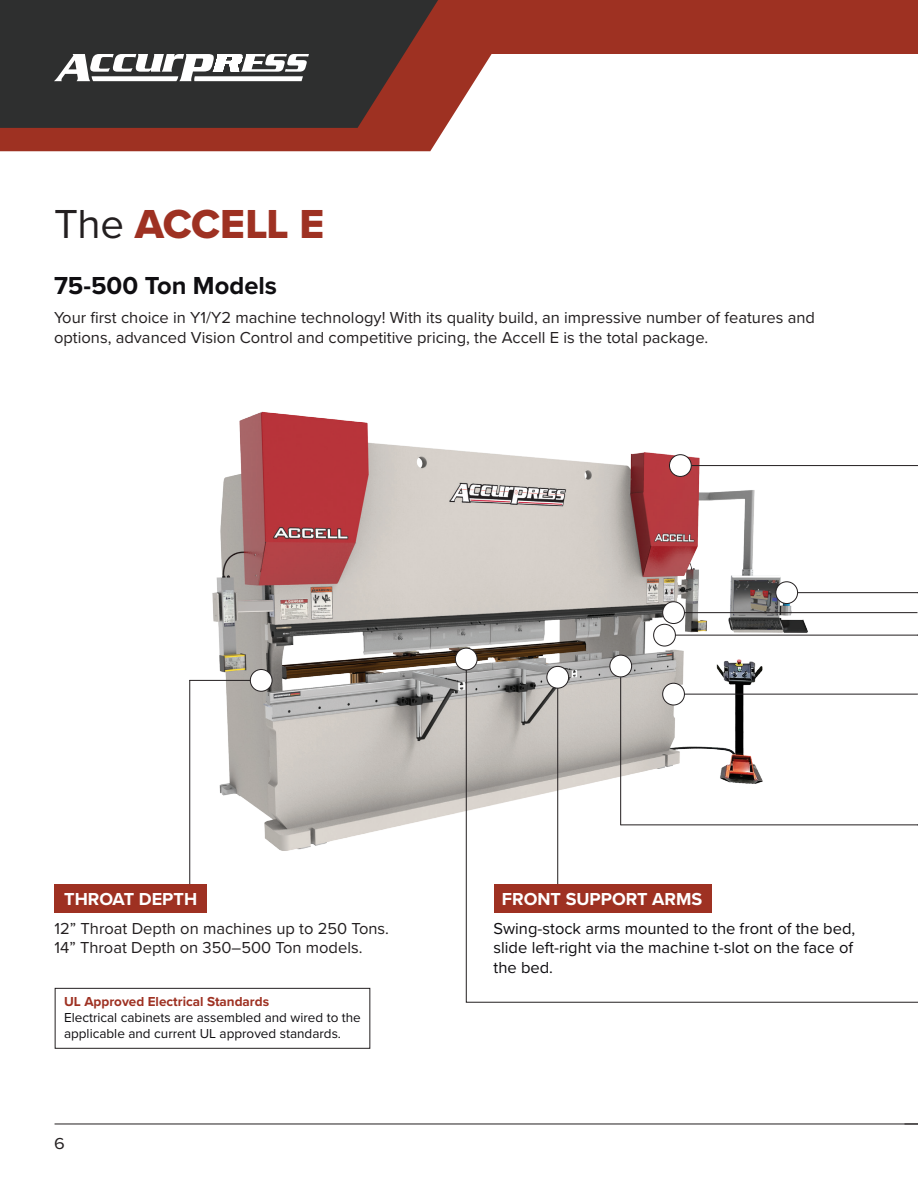
<style>
.page{position:relative;width:918px;height:1188px;background:#fff}
.page>*{position:absolute;margin:0;border:0;box-sizing:border-box;transform-origin:0 0}
.t1{font:42px "Proxima Nova Extrabld";letter-spacing:-.015em;color:#9e3122}
.t2{font:700 25.5px "Proxima Nova";color:#0f0e11}
.t3{font:700 18px "Proxima Nova";color:#fff}
.Body_Copy{font:16.5px/19.8px "Proxima Nova";color:#231f20}
.t4{font:16.5px/19.8px "Proxima Nova";color:#0f0e11}
.Body_Copy-2{font:16.5px "Proxima Nova";color:#231f20;scale:1.1 1}
.t5{font:13.5px/16.2px "Proxima Nova";color:#0f0e11}
.t6{font:700 13.5px "Proxima Nova";color:#9e3122}
.s1{font-family:"Proxima Nova";color:#231f20}
</style>
<div class="page">
<img style="left:204px;top:411px;width:616px;height:449px">
<hr style="left:691px;top:465px;width:227px;height:1px;background:#231f20">
<hr style="left:798px;top:592px;width:120px;height:1px;background:#231f20">
<hr style="left:189px;top:680px;width:72px;height:1px;background:#231f20">
<hr style="left:189px;top:680px;width:1px;height:205px;background:#231f20">
<svg style="left:466px;top:669px;width:452px;height:334px"></svg>
<hr style="left:679px;top:612px;width:238px;height:1px;background:#231f20">
<hr style="left:670px;top:635px;width:248px;height:1px;background:#231f20">
<hr style="left:621px;top:824px;width:297px;height:1px;background:#231f20">
<hr style="left:620px;top:677px;width:1px;height:148px;background:#231f20">
<div style="left:776px;top:582px;width:22px;height:22px;background:#fff;border-radius:50%"></div>
<div style="left:775px;top:581px;width:23px;height:23px;border:1px solid #231f20;border-radius:50%"></div>
<div style="left:250px;top:670px;width:22px;height:21px;background:#fff;border-radius:50%"></div>
<div style="left:250px;top:669px;width:22px;height:23px;border:1px solid #231f20;border-radius:50%"></div>
<div style="left:455px;top:648px;width:22px;height:22px;background:#fff;border-radius:50%"></div>
<div style="left:455px;top:648px;width:23px;height:22px;border:1px solid #231f20;border-radius:50%"></div>
<div style="left:669px;top:455px;width:22px;height:21px;background:#fff;border-radius:50%"></div>
<div style="left:669px;top:454px;width:23px;height:23px;border:1px solid #231f20;border-radius:50%"></div>
<div style="left:663px;top:602px;width:21px;height:22px;background:#fff;border-radius:50%"></div>
<div style="left:662px;top:601px;width:23px;height:23px;border:1px solid #231f20;border-radius:50%"></div>
<div style="left:654px;top:624px;width:21px;height:22px;background:#fff;border-radius:50%"></div>
<div style="left:653px;top:624px;width:23px;height:22px;border:1px solid #231f20;border-radius:50%"></div>
<div style="left:663px;top:683px;width:21px;height:22px;background:#fff;border-radius:50%"></div>
<div style="left:662px;top:683px;width:23px;height:22px;border:1px solid #231f20;border-radius:50%"></div>
<div style="left:610px;top:655px;width:22px;height:22px;background:#fff;border-radius:50%"></div>
<div style="left:609px;top:655px;width:23px;height:22px;border:1px solid #231f20;border-radius:50%"></div>
<div style="left:547px;top:666px;width:22px;height:22px;background:#fff;border-radius:50%"></div>
<div style="left:546px;top:666px;width:23px;height:23px;border:1px solid #231f20;border-radius:50%"></div>
<svg style="left:0;top:0;width:918px;height:151px"></svg>
<svg style="left:0;top:0;width:438px;height:128px;fill:#2e2f2f"></svg>
<svg style="left:54px;top:54px;width:255px;height:27px"></svg>
<div style="left:494px;top:885px;width:218px;height:28px;background:#9e3122"></div>
<div style="left:55px;top:988px;width:315px;height:61px;border:1px solid #231f20"></div>
<div style="left:55px;top:885px;width:152px;height:28px;background:#9e3122"></div>
<hr style="left:55px;top:1124px;width:863px;height:1px;background:#231f20">
<p class="t1" style="left:54px;top:193px;width:272px"><span class="s1">The</span> ACCELL E</p>
<p class="t2" style="left:54px;top:266px;width:225px">75-500 Ton Models</p>
<p class="Body_Copy" style="left:54px;top:307px;width:763px">Your first choice in Y1/Y2 machine technology! With its quality build, an impressive number of features and options, advanced Vision Control and competitive pricing, the Accell E is the total package.</p>
<p class="t3" style="left:64px;top:885px;width:134px">THROAT DEPTH</p>
<p class="Body_Copy" style="left:55px;top:918px;width:336px">12” Throat Depth on machines up to 250 Tons.<br>14” Throat Depth on 350–500 Ton models.</p>
<p class="t6" style="left:64px;top:991px;width:207px">UL Approved Electrical Standards</p>
<p class="t5" style="left:64px;top:1009px;width:298px">Electrical cabinets are assembled and wired to the applicable and current UL approved standards.</p>
<p class="Body_Copy-2" style="left:54px;top:1131px;width:11px">6</p>
<p class="t3" style="left:502px;top:885px;width:202px">FRONT SUPPORT ARMS</p>
<p class="t4" style="left:494px;top:918px;width:363px">Swing-stock arms mounted to the front of the bed, slide left-right via the machine t-slot on the face of the bed.</p>
</div>
